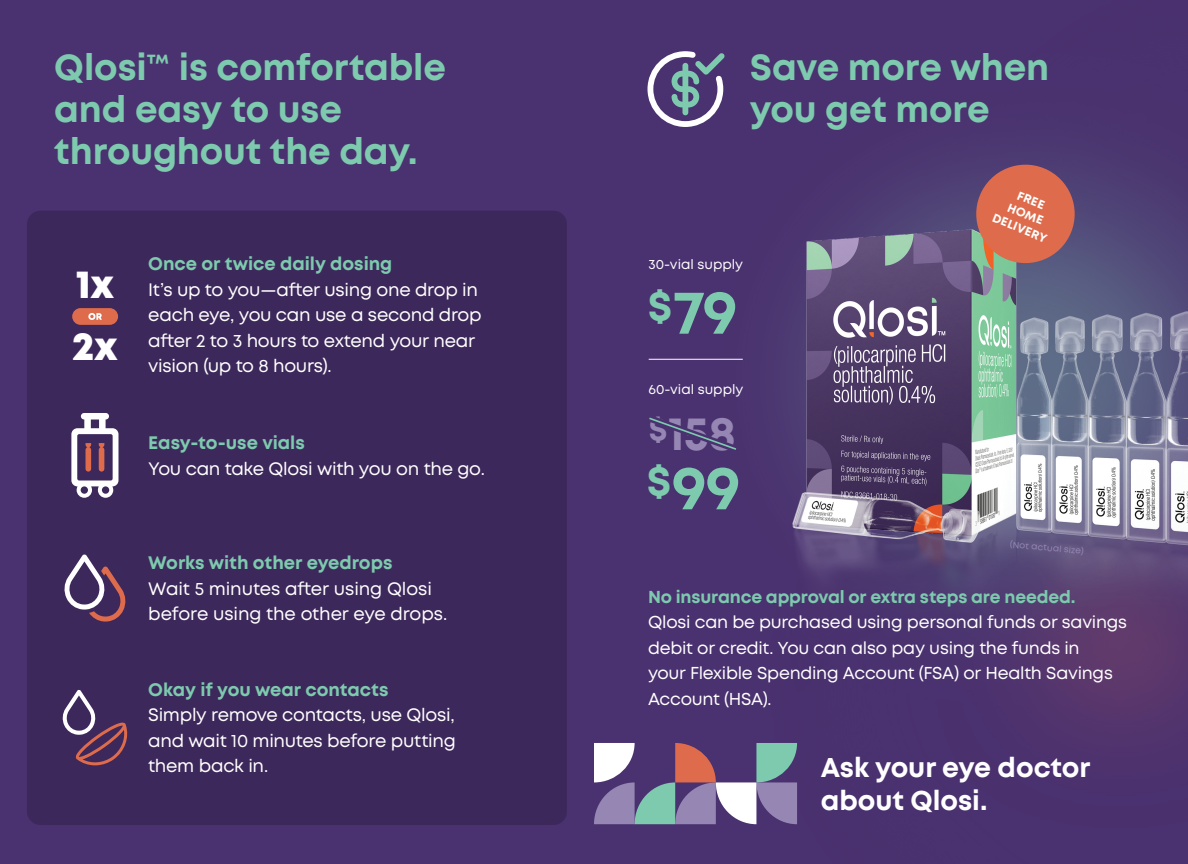
<style>
.page{position:relative;width:1188px;height:864px;background:#fff}
.page>*{position:absolute;margin:0;border:0;box-sizing:border-box;transform-origin:0 0}
.t1{font:700 61.5px "Mont";color:#7dcaae}
.t2{font:700 46.8px "Mont";color:#9686b3}
.t3{font:800 39.6px/62.4px "Mont";color:#fff}
.t4{font:700 36px/42px "Mont";letter-spacing:-.005em;color:#7dcaae}
.t5{font:700 27px/33px "Mont";color:#fff}
.t6{font:18px/25.5px "Mont";letter-spacing:-.015em;color:#fff}
.t7{font:17.25px/25.5px "Mont";letter-spacing:-.015em;color:#fff}
.t8{font:13.5px "Mont";color:#fff}
.t9{font:700 12px/15px "Mont";color:#fff;text-align:center}
.t10{font:9px "Mont";color:#9686b3}
.s1{font-weight:700;color:#7dcaae}
</style>
<div class="page">
<div style="left:0;top:0;width:594px;height:864px;background:#4a316f"></div>
<div style="left:27px;top:211px;width:540px;height:614px;background:#3d285b;border-radius:14px"></div>
<div style="left:72px;top:308px;width:46px;height:17px;background:#de6c4c;border-radius:8px"></div>
<svg style="left:88px;top:313px;width:14px;height:7px"></svg>
<svg style="left:71px;top:413px;width:47px;height:85px"></svg>
<svg style="left:65px;top:555px;width:60px;height:67px"></svg>
<svg style="left:63px;top:690px;width:64px;height:75px"></svg>
<div style="left:594px;top:0;width:594px;height:864px;background:#4a316f"></div>
<img style="left:732px;top:166px;width:456px;height:557px">
<svg style="left:969px;top:160px;width:113px;height:110px;background:#ac665e"></svg>
<svg style="left:649px;top:410px;width:95px;height:48px"></svg>
<hr style="left:649px;top:359px;width:94px;height:1px;background:#fff">
<svg style="left:594px;top:743px;width:203px;height:81px"></svg>
<svg style="left:648px;top:51px;width:76px;height:76px"></svg>
<p class="t4" style="left:54px;top:47px;width:393px">Qlosi™ is comfortable and easy to use throughout the day.</p>
<p class="t3" style="left:72px;top:253px;width:47px">1x<br>2x</p>
<p class="t6" style="left:148px;top:251px;width:335px"><span class="s1">Once or twice daily dosing<br></span>It’s up to you—after using one drop in each eye, you can use a second drop after 2 to 3 hours to extend your near vision (up to 8 hours).</p>
<p class="t6" style="left:148px;top:430px;width:338px"><span class="s1">Easy-to-use vials<br></span>You can take Qlosi with you on the go.</p>
<p class="t6" style="left:148px;top:550px;width:301px"><span class="s1">Works with other eyedrops<br></span>Wait 5 minutes after using Qlosi before using the other eye drops.</p>
<p class="t6" style="left:148px;top:677px;width:309px"><span class="s1">Okay if you wear contacts<br></span>Simply remove contacts, use Qlosi, and wait 10 minutes before putting them back in.</p>
<p class="t4" style="left:750px;top:47px;width:301px">Save more when you get more</p>
<p class="t8" style="left:649px;top:256px;width:96px">30-vial supply</p>
<p class="t1" style="left:648px;top:272px;width:91px"><sup>$</sup>79</p>
<p class="t8" style="left:649px;top:381px;width:96px">60-vial supply</p>
<p class="t2" style="left:649px;top:403px;width:89px"><sup>$</sup>158</p>
<p class="t1" style="left:647px;top:448px;width:95px"><sup>$</sup>99</p>
<p class="t9" style="left:1007px;top:182px;width:59px;rotate:22deg">FREE<br>HOME<br>DELIVERY</p>
<p class="t10" style="left:1011px;top:538px;width:75px;rotate:5deg">(Not actual size)</p>
<p class="t7" style="left:648px;top:584px;width:481px"><span class="s1">No insurance approval or extra steps are needed.<br></span>Qlosi can be purchased using personal funds or savings debit or credit. You can also pay using the funds in<br>your Flexible Spending Account (FSA) or Health Savings Account (HSA).</p>
<p class="t5" style="left:821px;top:751px;width:271px">Ask your eye doctor about Qlosi.</p>
</div>
